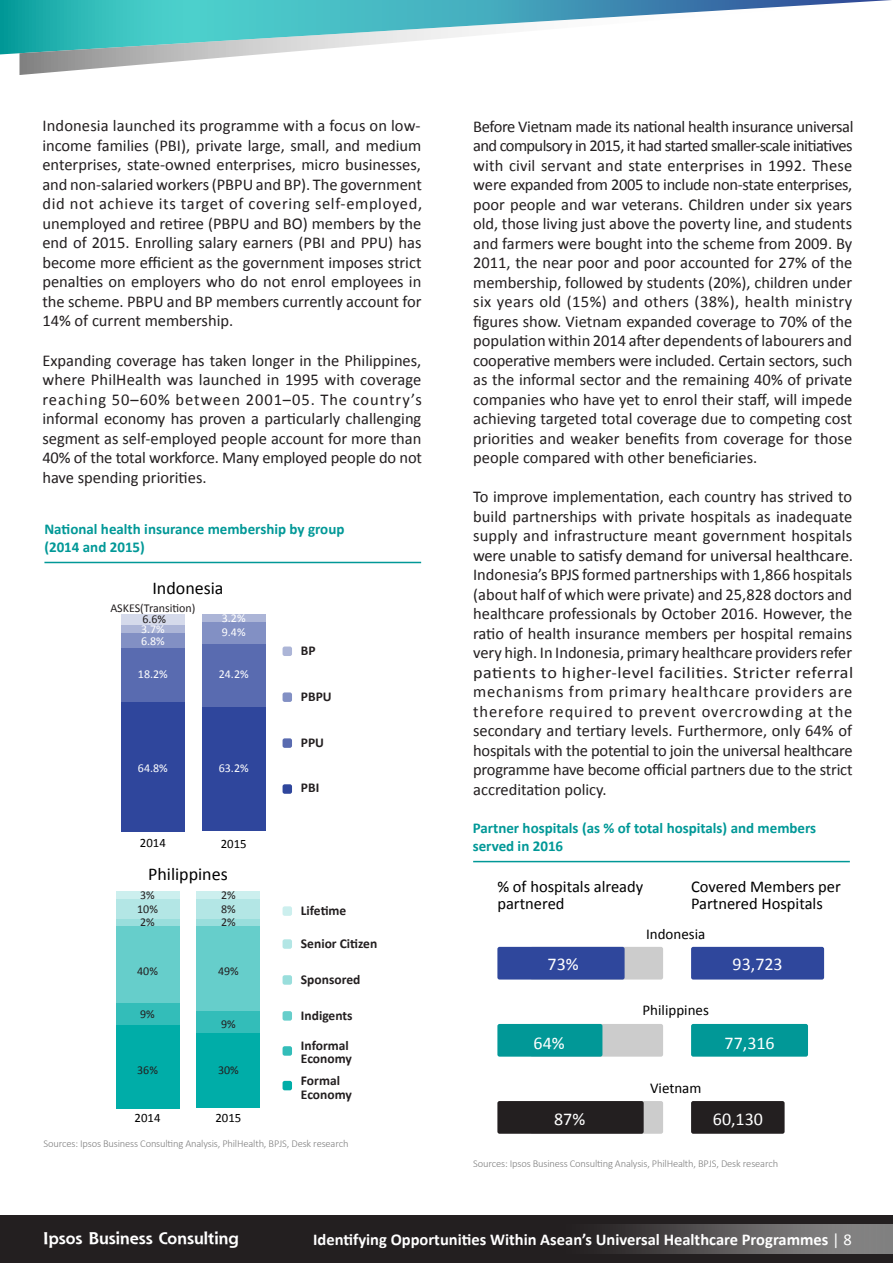
<style>
.page{position:relative;width:893px;height:1263px;background:#fff}
.page>*{position:absolute;margin:0;border:0;box-sizing:border-box;transform-origin:0 0}
.t1{font:18px "Calibri";color:#fff}
.t2{font:18px "Calibri";color:#000}
.t3{font:16.5px/19.5px "Calibri";color:#231f20;text-align:justify}
.t4{font:700 16.5px "Calibri";color:#fff}
.t5{font:16.5px/16.5px "Calibri";color:#000}
.t6{font:700 16.5px "Shannon";color:#fff}
.t7{font:700 15px/18px "Calibri";color:#019897}
.t8{font:15px "Calibri";color:#000}
.t9{font:700 13.5px/13.5px "Calibri";color:#231f20}
.t10{font:12.75px "Calibri";color:#000}
.t11{font:12px/11.2px "Calibri";color:#231f20;text-align:center}
.t12{font:12px "Calibri";color:#fff}
.t13{font:300 10.5px "Calibri";letter-spacing:-.015em;color:#808080}
.s1{font-weight:400}
</style>
<div class="page">
<div style="left:530px;top:947px;width:133px;height:32px;background:#ccc;border-radius:2px"></div>
<div style="left:530px;top:1024px;width:133px;height:33px;background:#ccc;border-radius:2px"></div>
<div style="left:530px;top:1101px;width:133px;height:33px;background:#ccc;border-radius:2px"></div>
<svg style="left:0;top:0;width:19px;height:54px"></svg>
<svg style="left:19px;top:0;width:872px;height:75px"></svg>
<hr style="left:473px;top:861px;width:377px;height:1px;background:#019897">
<div style="left:497px;top:947px;width:128px;height:32px;background:#2f479c;border-radius:2px"></div>
<div style="left:691px;top:947px;width:133px;height:32px;background:#2f479c;border-radius:2px"></div>
<div style="left:497px;top:1024px;width:105px;height:33px;background:#019897;border-radius:2px"></div>
<div style="left:497px;top:1101px;width:147px;height:33px;background:#231f20;border-radius:2px"></div>
<div style="left:691px;top:1101px;width:94px;height:33px;background:#231f20;border-radius:2px"></div>
<div style="left:691px;top:1024px;width:117px;height:33px;background:#019897;border-radius:2px"></div>
<hr style="left:44px;top:562px;width:377px;height:1px;background:#019897">
<div style="left:121px;top:702px;width:64px;height:130px;background:#2f469c"></div>
<div style="left:121px;top:633px;width:64px;height:16px;background:#8290c4"></div>
<div style="left:121px;top:649px;width:64px;height:53px;background:#596bb0"></div>
<div style="left:121px;top:625px;width:64px;height:8px;background:#acb5d7"></div>
<div style="left:202px;top:706px;width:64px;height:125px;background:#2f469c"></div>
<div style="left:121px;top:615px;width:64px;height:10px;background:#d5daeb"></div>
<div style="left:202px;top:622px;width:64px;height:22px;background:#8290c4"></div>
<div style="left:202px;top:644px;width:64px;height:62px;background:#596bb0"></div>
<div style="left:202px;top:615px;width:64px;height:7px;background:#acb5d7"></div>
<div style="left:116px;top:1025px;width:63px;height:83px;background:#00ada8"></div>
<div style="left:116px;top:925px;width:63px;height:78px;background:#66cecb"></div>
<div style="left:116px;top:1003px;width:63px;height:22px;background:#33bdb9"></div>
<div style="left:116px;top:919px;width:63px;height:6px;background:#99dedc"></div>
<div style="left:116px;top:899px;width:63px;height:20px;background:#b3e6e5"></div>
<div style="left:116px;top:892px;width:63px;height:7px;background:#ccefee"></div>
<div style="left:196px;top:1033px;width:64px;height:75px;background:#00ada8"></div>
<div style="left:196px;top:925px;width:64px;height:86px;background:#66cecb"></div>
<div style="left:196px;top:1011px;width:64px;height:22px;background:#33bdb9"></div>
<div style="left:196px;top:919px;width:64px;height:6px;background:#99dedc"></div>
<div style="left:196px;top:899px;width:64px;height:20px;background:#b3e6e5"></div>
<div style="left:196px;top:892px;width:64px;height:7px;background:#ccefee"></div>
<div style="left:283px;top:906px;width:9px;height:10px;background:#ccefee;border-radius:2px"></div>
<div style="left:283px;top:784px;width:9px;height:10px;background:#2f469c;border-radius:2px"></div>
<div style="left:283px;top:646px;width:9px;height:10px;background:#acb5d7;border-radius:2px"></div>
<div style="left:283px;top:692px;width:9px;height:10px;background:#8290c4;border-radius:2px"></div>
<div style="left:283px;top:738px;width:9px;height:10px;background:#596bb0;border-radius:2px"></div>
<div style="left:283px;top:939px;width:9px;height:10px;background:#b3e6e5;border-radius:2px"></div>
<div style="left:283px;top:975px;width:9px;height:10px;background:#99dedc;border-radius:2px"></div>
<div style="left:283px;top:1011px;width:9px;height:9px;background:#66cecb;border-radius:2px"></div>
<div style="left:283px;top:1046px;width:9px;height:10px;background:#33bdb9;border-radius:2px"></div>
<div style="left:283px;top:1081px;width:9px;height:9px;background:#00ada8;border-radius:2px"></div>
<div style="left:0;top:1215px;width:893px;height:48px;background:#231f20"></div>
<div style="left:552px;top:1225px;width:341px;height:28px;background:linear-gradient(to right,#1f1b1c,#929191)"></div>
<p class="t3" style="left:42px;top:116px;width:381px">Indonesia launched its programme with a focus on low&shy;income families (PBI), private large, small, and medium enterprises, state-owned enterprises, micro businesses, and non-salaried workers (PBPU and BP). The government did not achieve its target of covering self-employed, unemployed and retiree (PBPU and BO) members by the end of 2015. Enrolling salary earners (PBI and PPU) has become more efficient as the government imposes strict penalties on employers who do not enrol employees in the scheme. PBPU and BP members currently account for 14% of current membership.</p>
<p class="t3" style="left:42px;top:350px;width:381px">Expanding coverage has taken longer in the Philippines, where PhilHealth was launched in 1995 with coverage reaching 50–60% between 2001–05. The country’s informal economy has proven a particularly challenging segment as self-employed people account for more than 40% of the total workforce. Many employed people do not have spending priorities.</p>
<p class="t7" style="left:44px;top:520px;width:302px">National health insurance membership by group (2014 and 2015)</p>
<p class="t2" style="left:152px;top:577px;width:73px">Indonesia</p>
<p class="t11" style="left:110px;top:602px;width:87px">ASKES(Transition)<br>6.6%</p>
<p class="t12" style="left:141px;top:621px;width:25px">3.7%</p>
<p class="t12" style="left:141px;top:633px;width:25px">6.8%</p>
<p class="t12" style="left:138px;top:667px;width:31px">18.2%</p>
<p class="t12" style="left:222px;top:611px;width:25px">3.2%</p>
<p class="t12" style="left:222px;top:625px;width:25px">9.4%</p>
<p class="t12" style="left:219px;top:667px;width:31px">24.2%</p>
<p class="t12" style="left:138px;top:760px;width:31px">64.8%</p>
<p class="t12" style="left:219px;top:761px;width:31px">63.2%</p>
<p class="t10" style="left:140px;top:835px;width:27px">2014</p>
<p class="t10" style="left:221px;top:836px;width:27px">2015</p>
<p class="t2" style="left:148px;top:862px;width:81px">Philippines</p>
<p class="t11" style="left:140px;top:890px;width:16px">3%</p>
<p class="t11" style="left:221px;top:890px;width:16px">2%</p>
<p class="t11" style="left:137px;top:904px;width:22px">10%</p>
<p class="t11" style="left:221px;top:904px;width:16px">8%</p>
<p class="t11" style="left:140px;top:917px;width:16px">2%</p>
<p class="t11" style="left:221px;top:917px;width:16px">2%</p>
<p class="t11" style="left:137px;top:966px;width:22px">40%</p>
<p class="t11" style="left:218px;top:966px;width:22px">49%</p>
<p class="t11" style="left:140px;top:1009px;width:16px">9%</p>
<p class="t11" style="left:221px;top:1018px;width:16px">9%</p>
<p class="t11" style="left:137px;top:1065px;width:22px">36%</p>
<p class="t11" style="left:218px;top:1065px;width:22px">30%</p>
<p class="t10" style="left:135px;top:1110px;width:27px">2014</p>
<p class="t10" style="left:215px;top:1110px;width:27px">2015</p>
<p class="t9" style="left:301px;top:643px;width:16px">BP</p>
<p class="t9" style="left:301px;top:689px;width:32px">PBPU</p>
<p class="t9" style="left:301px;top:735px;width:25px">PPU</p>
<p class="t9" style="left:301px;top:781px;width:20px">PBI</p>
<p class="t9" style="left:301px;top:903px;width:47px">Lifetime</p>
<p class="t9" style="left:301px;top:937px;width:78px">Senior Citizen</p>
<p class="t9" style="left:301px;top:972px;width:61px">Sponsored</p>
<p class="t9" style="left:301px;top:1008px;width:53px">Indigents</p>
<p class="t9" style="left:301px;top:1038px;width:52px">Informal<br>Economy</p>
<p class="t9" style="left:301px;top:1074px;width:52px">Formal<br>Economy</p>
<p class="t13" style="left:44px;top:1137px;width:307px">Sources: Ipsos Business Consulting Analysis, PhilHealth, BPJS, Desk research</p>
<p class="t3" style="left:473px;top:117px;width:382px">Before Vietnam made its national health insurance universal and compulsory in 2015, it had started smaller-scale initiatives with civil servant and state enterprises in 1992. These were expanded from 2005 to include non-state enterprises, poor people and war veterans. Children under six years old, those living just above the poverty line, and students and farmers were bought into the scheme from 2009. By 2011, the near poor and poor accounted for 27% of the membership, followed by students (20%), children under six years old (15%) and others (38%), health ministry figures show. Vietnam expanded coverage to 70% of the population within 2014 after dependents of labourers and cooperative members were included. Certain sectors, such as the informal sector and the remaining 40% of private companies who have yet to enrol their staff, will impede achieving targeted total coverage due to competing cost priorities and weaker benefits from coverage for those people compared with other beneficiaries.</p>
<p class="t3" style="left:473px;top:487px;width:382px">To improve implementation, each country has strived to build partnerships with private hospitals as inadequate supply and infrastructure meant government hospitals were unable to satisfy demand for universal healthcare.<br>Indonesia’s BPJS formed partnerships with 1,866 hospitals (about half of which were private) and 25,828 doctors and healthcare professionals by October 2016. However, the ratio of health insurance members per hospital remains very high. In Indonesia, primary healthcare providers refer patients to higher-level facilities. Stricter referral mechanisms from primary healthcare providers are therefore required to prevent overcrowding at the secondary and tertiary levels. Furthermore, only 64% of hospitals with the potential to join the universal healthcare programme have become official partners due to the strict accreditation policy.</p>
<p class="t7" style="left:473px;top:819px;width:345px">Partner hospitals (as % of total hospitals) and members served in 2016</p>
<p class="t5" style="left:497px;top:878px;width:147px">% of hospitals already partnered</p>
<p class="t5" style="left:691px;top:878px;width:151px">Covered Members per<br>Partnered Hospitals</p>
<p class="t8" style="left:646px;top:924px;width:61px">Indonesia</p>
<p class="t1" style="left:548px;top:953px;width:33px">73%</p>
<p class="t1" style="left:733px;top:953px;width:52px">93,723</p>
<p class="t1" style="left:534px;top:1031px;width:33px">64%</p>
<p class="t8" style="left:643px;top:1000px;width:68px">Philippines</p>
<p class="t8" style="left:650px;top:1079px;width:53px">Vietnam</p>
<p class="t1" style="left:725px;top:1031px;width:52px">77,316</p>
<p class="t1" style="left:554px;top:1107px;width:33px">87%</p>
<p class="t1" style="left:713px;top:1107px;width:52px">60,130</p>
<p class="t13" style="left:473px;top:1156px;width:307px">Sources: Ipsos Business Consulting Analysis, PhilHealth, BPJS, Desk research</p>
<p class="t6" style="left:43px;top:1228px;width:197px">Ipsos Business Consulting</p>
<p class="t4" style="left:313px;top:1229px;width:540px">Identifying Opportunities Within Asean’s Universal Healthcare Programmes <span class="s1">| 8</span></p>
</div>
